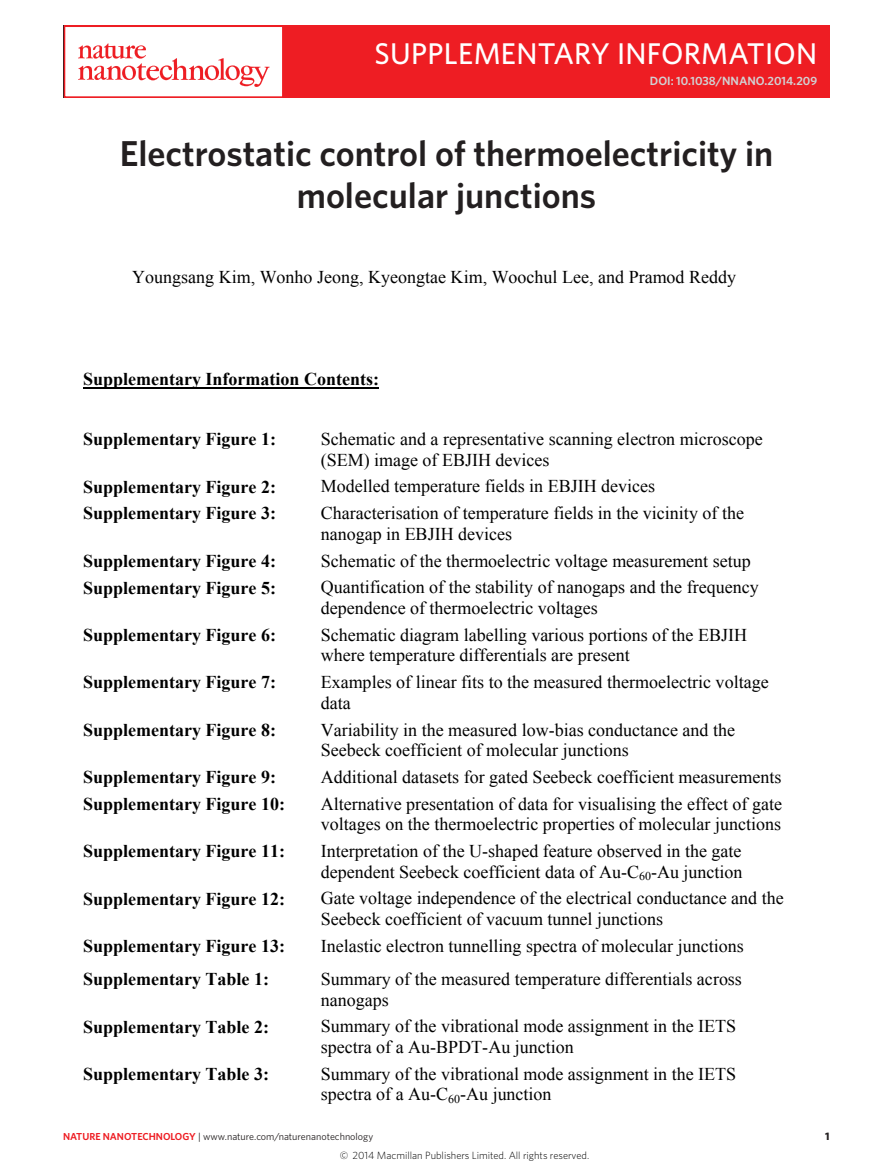
<style>
.page{position:relative;width:893px;height:1174px;background:#fff}
.page>*{position:absolute;margin:0;border:0;box-sizing:border-box;transform-origin:0 0}
.Title{font:600 36px/42px "Whitney";color:#231f20;text-align:center}
.t1{font:500 30px "Whitney";letter-spacing:.01em;color:#fff}
.t2{font:18px/20.7px "Times New Roman";color:#000}
.t3{font:700 18px "Times New Roman";color:#000}
.t4{font:600 12px "Whitney";color:#d1d2d4}
.t5{font:700 10.8px "Whitney";color:#231f20}
.t6{font:300 10.5px "Whitney";color:#000}
.t7{font:10.2px "Whitney";color:#231f20}
.s1{font-weight:600;color:#ee1d23}
</style>
<div class="page">
<hr style="left:83px;top:387px;width:296px;height:2px;background:#000">
<div style="left:64px;top:26px;width:765px;height:72px;background:#ee1d23"></div>
<div style="left:64px;top:26px;width:220px;height:72px;background:#fff;border:2px solid #ee1d23"></div>
<svg style="left:78px;top:43px;width:191px;height:44px"></svg>
<p class="t1" style="left:375px;top:34px;width:444px">SUPPLEMENTARY INFORMATION</p>
<p class="t4" style="left:650px;top:73px;width:169px">DOI: 10.1038/NNANO.2014.209</p>
<p class="Title" style="left:120px;top:132px;width:655px">Electrostatic control of thermoelectricity in molecular junctions</p>
<p class="t2" style="left:132px;top:266px;width:605px">Youngsang Kim, Wonho Jeong, Kyeongtae Kim, Woochul Lee, and Pramod Reddy</p>
<p class="t3" style="left:83px;top:367px;width:297px">Supplementary Information Contents:</p>
<p class="t3" style="left:83px;top:427px;width:194px">Supplementary Figure 1:</p>
<p class="t2" style="left:321px;top:428px;width:443px">Schematic and a representative scanning electron microscope (SEM) image of EBJIH devices</p>
<p class="t3" style="left:83px;top:474px;width:194px">Supplementary Figure 2:</p>
<p class="t2" style="left:321px;top:476px;width:336px">Modelled temperature fields in EBJIH devices</p>
<p class="t3" style="left:83px;top:501px;width:194px">Supplementary Figure 3:</p>
<p class="t2" style="left:321px;top:502px;width:425px">Characterisation of temperature fields in the vicinity of the nanogap in EBJIH devices</p>
<p class="t3" style="left:83px;top:548px;width:194px">Supplementary Figure 4:</p>
<p class="t2" style="left:321px;top:550px;width:432px">Schematic of the thermoelectric voltage measurement setup</p>
<p class="t3" style="left:83px;top:575px;width:194px">Supplementary Figure 5:</p>
<p class="t2" style="left:321px;top:576px;width:439px">Quantification of the stability of nanogaps and the frequency dependence of thermoelectric voltages</p>
<p class="t3" style="left:83px;top:622px;width:194px">Supplementary Figure 6:</p>
<p class="t2" style="left:321px;top:624px;width:428px">Schematic diagram labelling various portions of the EBJIH where temperature differentials are present</p>
<p class="t3" style="left:83px;top:670px;width:194px">Supplementary Figure 7:</p>
<p class="t2" style="left:321px;top:671px;width:449px">Examples of linear fits to the measured thermoelectric voltage data</p>
<p class="t3" style="left:83px;top:717px;width:194px">Supplementary Figure 8:</p>
<p class="t2" style="left:321px;top:719px;width:416px">Variability in the measured low-bias conductance and the<br>Seebeck coefficient of molecular junctions</p>
<p class="t3" style="left:83px;top:764px;width:194px">Supplementary Figure 9:</p>
<p class="t2" style="left:321px;top:766px;width:462px">Additional datasets for gated Seebeck coefficient measurements</p>
<p class="t3" style="left:83px;top:791px;width:203px">Supplementary Figure 10:</p>
<p class="t2" style="left:321px;top:793px;width:463px">Alternative presentation of data for visualising the effect of gate voltages on the thermoelectric properties of molecular junctions</p>
<p class="t3" style="left:83px;top:838px;width:203px">Supplementary Figure 11:</p>
<p class="t2" style="left:321px;top:840px;width:423px">Interpretation of the U-shaped feature observed in the gate dependent Seebeck coefficient data of Au-C<sub>60</sub>-Au junction</p>
<p class="t3" style="left:83px;top:886px;width:203px">Supplementary Figure 12:</p>
<p class="t2" style="left:321px;top:887px;width:464px">Gate voltage independence of the electrical conductance and the<br>Seebeck coefficient of vacuum tunnel junctions</p>
<p class="t3" style="left:83px;top:933px;width:203px">Supplementary Figure 13:</p>
<p class="t2" style="left:321px;top:935px;width:425px">Inelastic electron tunnelling spectra of molecular junctions</p>
<p class="t3" style="left:83px;top:966px;width:188px">Supplementary Table 1:</p>
<p class="t2" style="left:321px;top:968px;width:423px">Summary of the measured temperature differentials across nanogaps</p>
<p class="t3" style="left:83px;top:1014px;width:188px">Supplementary Table 2:</p>
<p class="t2" style="left:321px;top:1015px;width:417px">Summary of the vibrational mode assignment in the IETS spectra of a Au-BPDT-Au junction</p>
<p class="t3" style="left:83px;top:1061px;width:188px">Supplementary Table 3:</p>
<p class="t2" style="left:321px;top:1063px;width:417px">Summary of the vibrational mode assignment in the IETS spectra of a Au-C<sub>60</sub>-Au junction</p>
<p class="t7" style="left:63px;top:1129px;width:312px"><span class="s1">NATURE NANOTECHNOLOGY</span> | www.nature.com/naturenanotechnology</p>
<p class="t5" style="left:825px;top:1129px;width:6px">1</p>
<p class="t6" style="left:340px;top:1148px;width:251px">© 2014 Macmillan Publishers Limited. All rights reserved.</p>
</div>
